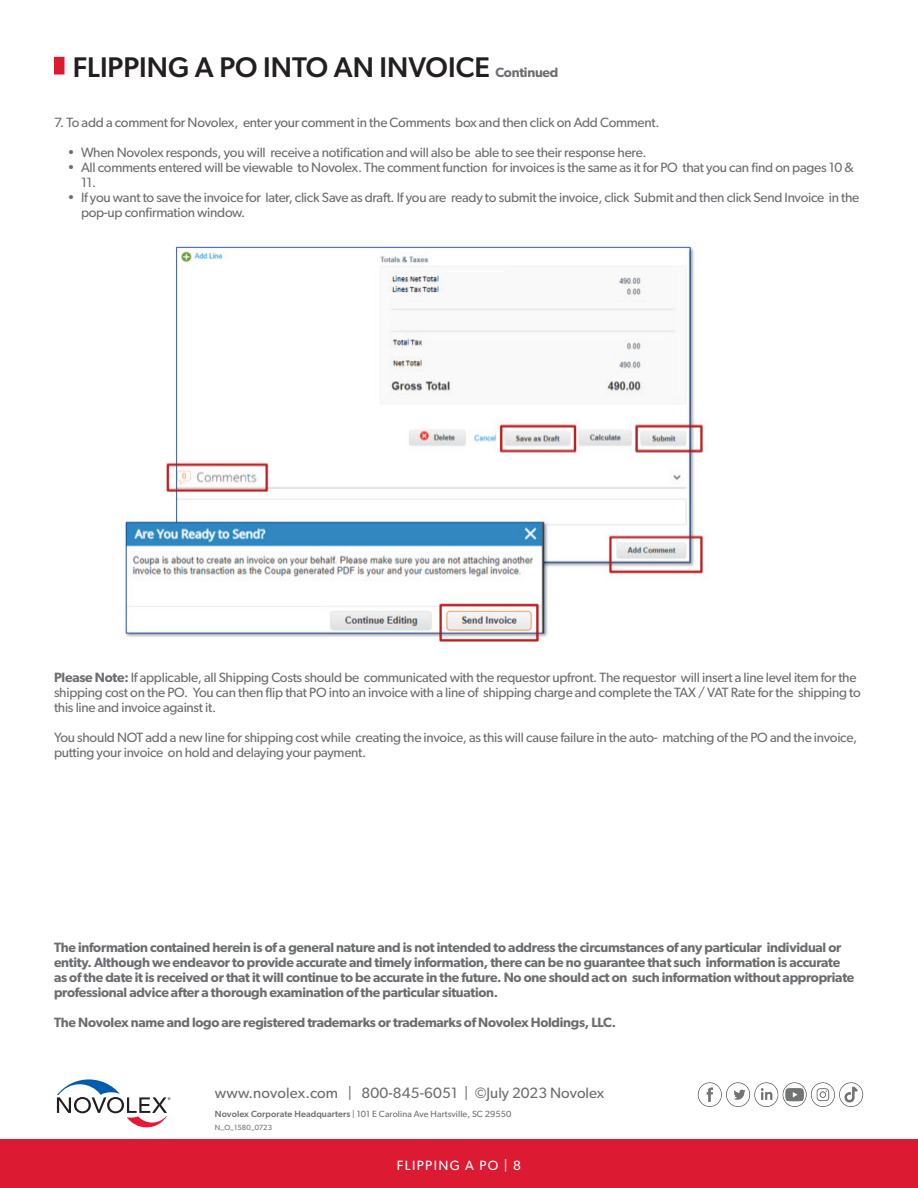
<style>
.page{position:relative;width:918px;height:1188px;background:#fff}
.page>*{position:absolute;margin:0;border:0;box-sizing:border-box;transform-origin:0 0}
.t1{font:500 28.5px "Gibson";color:#231f20}
.t2{font:15px "Gibson";letter-spacing:.005em;color:#6c6d70}
.t3{font:13.5px/15px "Gibson";letter-spacing:-.02em;color:#6c6d70}
.t4{font:600 13.5px/15px "Gibson";letter-spacing:-.02em;color:#6c6d70}
.t5{font:13.5px "Gibson";letter-spacing:.1em;color:#fff}
.t6{font:9px "Gibson";letter-spacing:.01em;color:#6c6d70}
.t7{font:7.5px "Gibson";letter-spacing:.01em;color:#6c6d70}
.s1{font-weight:600;font-size:13.5px;color:#6c6d70}
.s2{font-weight:600}
.s3{font-weight:500}
</style>
<div class="page">
<div style="left:0;top:1139px;width:918px;height:49px;background:#dc1a32"></div>
<div style="left:54px;top:57px;width:10px;height:18px;background:#dc1a32"></div>
<img style="left:125px;top:245px;width:584px;height:398px">
<svg style="left:57px;top:1079px;width:113px;height:48px"></svg>
<img style="left:697px;top:1082px;width:167px;height:25px">
<h1 class="t1" style="left:73px;top:50px;width:487px">FLIPPING A PO INTO AN INVOICE <span class="s1">Continued</span></h1>
<p class="t3" style="left:54px;top:115px;width:607px">7. To add a comment for Novolex, enter your comment in the Comments box and then click on Add Comment.</p>
<p class="t3" style="left:68px;top:145px;width:581px">• When Novolex responds, you will receive a notification and will also be able to see their response here.</p>
<p class="t3" style="left:81px;top:160px;width:774px;text-indent:-14px">• All comments entered will be viewable to Novolex. The comment function for invoices is the same as it for PO that you can find on pages 10 &amp;<br>11.</p>
<p class="t3" style="left:81px;top:190px;width:780px;text-indent:-14px">• If you want to save the invoice for later, click Save as draft. If you are ready to submit the invoice, click Submit and then click Send Invoice in the pop-up confirmation window.</p>
<p class="t3" style="left:54px;top:670px;width:808px"><span class="s2">Please Note:</span> If applicable, all Shipping Costs should be communicated with the requestor upfront. The requestor will insert a line level item for the shipping cost on the PO. You can then flip that PO into an invoice with a line of shipping charge and complete the TAX / VAT Rate for the shipping to this line and invoice against it.</p>
<p class="t3" style="left:54px;top:730px;width:805px">You should NOT add a new line for shipping cost while creating the invoice, as this will cause failure in the auto- matching of the PO and the invoice, putting your invoice on hold and delaying your payment.</p>
<p class="t4" style="left:54px;top:940px;width:802px">The information contained herein is of a general nature and is not intended to address the circumstances of any particular individual or entity. Although we endeavor to provide accurate and timely information, there can be no guarantee that such information is accurate as of the date it is received or that it will continue to be accurate in the future. No one should act on such information without appropriate professional advice after a thorough examination of the particular situation.</p>
<p class="t4" style="left:54px;top:1015px;width:564px">The Novolex name and logo are registered trademarks or trademarks of Novolex Holdings, LLC.</p>
<p class="t2" style="left:215px;top:1084px;width:391px">www.novolex.com | 800-845-6051 | ©July 2023 Novolex</p>
<p class="t6" style="left:215px;top:1108px;width:298px"><span class="s3">Novolex Corporate Headquarters</span> | 101 E Carolina Ave Hartsville, SC 29550</p>
<p class="t7" style="left:215px;top:1123px;width:59px">N_O_1580_0723</p>
<p class="t5" style="left:397px;top:1158px;width:126px">FLIPPING A PO | 8</p>
</div>
